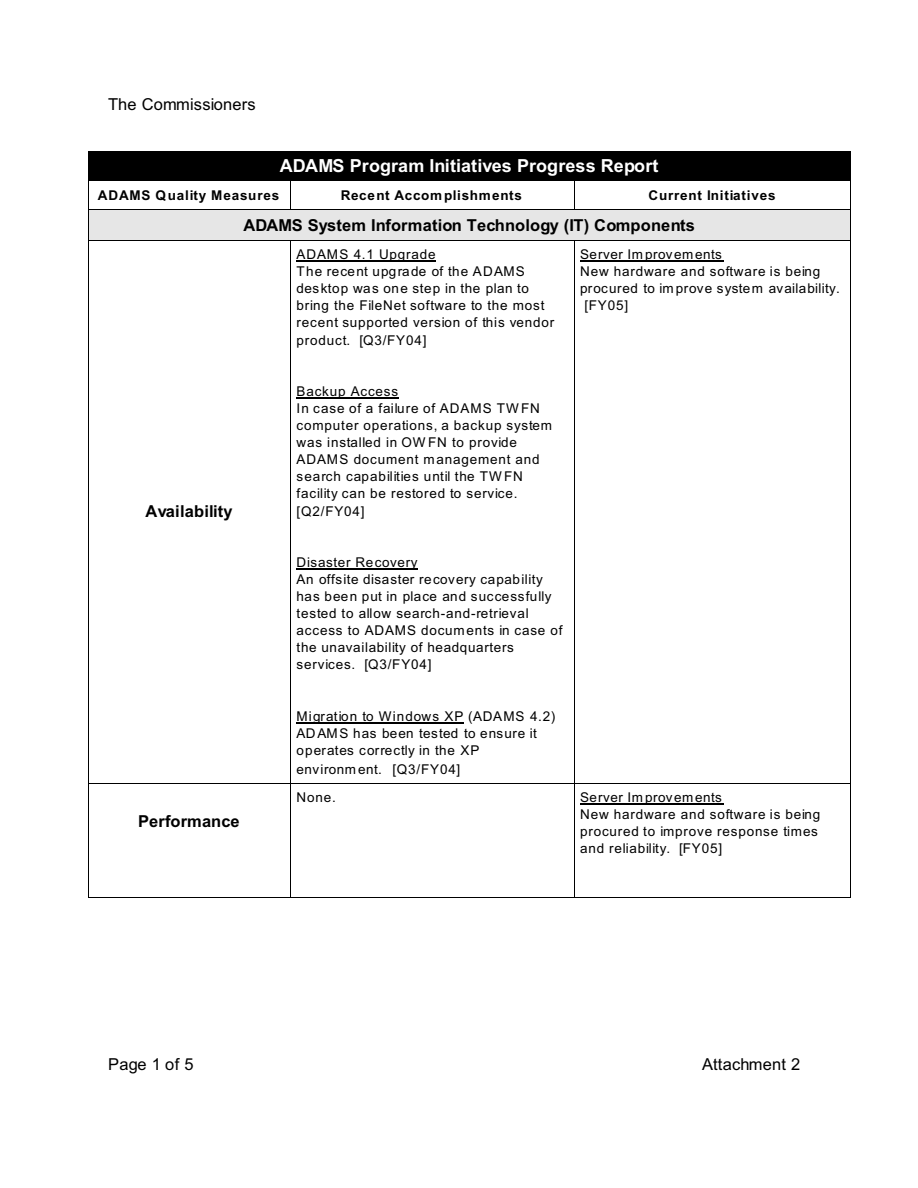
<style>
.page{position:relative;width:918px;height:1188px;background:#fff}
.page>*{position:absolute;margin:0;border:0;box-sizing:border-box;transform-origin:0 0}
.t1{font:700 18px "Arial";letter-spacing:.005em;color:#fff}
.t2{font:700 16.5px "Arial";letter-spacing:.01em;color:#000}
.t3{font:16.5px "Arial";letter-spacing:.01em;color:#000}
.t4{font:13.5px/17.1px "Arial";letter-spacing:.06em;color:#000}
.t5{font:700 13.5px "Arial";letter-spacing:.06em;color:#000}
.t6{font:13.5px "Arial";letter-spacing:.035em;color:#000}
.t7{font:13.5px "Arial";letter-spacing:.02em;color:#000}
</style>
<div class="page">
<div style="left:88px;top:151px;width:763px;height:29px;background:#000"></div>
<svg style="left:88px;top:182px;width:1px;height:27px"></svg>
<hr style="left:88px;top:181px;width:202px;height:1px;background:#000">
<svg style="left:290px;top:182px;width:1px;height:27px"></svg>
<hr style="left:290px;top:181px;width:284px;height:1px;background:#000">
<svg style="left:574px;top:182px;width:1px;height:27px"></svg>
<svg style="left:850px;top:181px;width:1px;height:28px"></svg>
<hr style="left:574px;top:181px;width:276px;height:1px;background:#000">
<div style="left:88px;top:209px;width:202px;height:31px;background:#e6e6e6"></div>
<hr style="left:88px;top:209px;width:1px;height:31px;background:#000">
<hr style="left:88px;top:209px;width:202px;height:1px;background:#000">
<div style="left:290px;top:209px;width:284px;height:31px;background:#e6e6e6"></div>
<hr style="left:290px;top:209px;width:284px;height:1px;background:#000">
<div style="left:574px;top:209px;width:277px;height:31px;background:#e6e6e6"></div>
<hr style="left:850px;top:209px;width:1px;height:31px;background:#000">
<hr style="left:574px;top:209px;width:276px;height:1px;background:#000">
<hr style="left:88px;top:240px;width:1px;height:542px;background:#000">
<hr style="left:88px;top:240px;width:202px;height:1px;background:#000">
<hr style="left:290px;top:240px;width:1px;height:542px;background:#000">
<hr style="left:290px;top:240px;width:284px;height:1px;background:#000">
<hr style="left:574px;top:240px;width:1px;height:542px;background:#000">
<hr style="left:850px;top:240px;width:1px;height:542px;background:#000">
<hr style="left:574px;top:240px;width:276px;height:1px;background:#000">
<hr style="left:88px;top:783px;width:1px;height:115px;background:#000">
<hr style="left:88px;top:783px;width:202px;height:1px;background:#000">
<hr style="left:88px;top:897px;width:202px;height:1px;background:#000">
<hr style="left:290px;top:783px;width:1px;height:115px;background:#000">
<hr style="left:290px;top:783px;width:284px;height:1px;background:#000">
<hr style="left:290px;top:897px;width:284px;height:1px;background:#000">
<hr style="left:574px;top:783px;width:1px;height:115px;background:#000">
<hr style="left:850px;top:783px;width:1px;height:115px;background:#000">
<hr style="left:574px;top:783px;width:276px;height:1px;background:#000">
<hr style="left:574px;top:897px;width:276px;height:1px;background:#000">
<hr style="left:297px;top:261px;width:139px;height:1px;background:#000">
<hr style="left:297px;top:397px;width:102px;height:2px;background:#000">
<hr style="left:297px;top:568px;width:121px;height:2px;background:#000">
<hr style="left:297px;top:722px;width:167px;height:1px;background:#000">
<hr style="left:580px;top:261px;width:143px;height:1px;background:#000">
<hr style="left:580px;top:804px;width:143px;height:1px;background:#000">
<p class="t3" style="left:108px;top:98px;width:149px">The Commissioners</p>
<h1 class="t1" style="left:280px;top:159px;width:380px">ADAMS Program Initiatives Progress Report</h1>
<p class="t5" style="left:98px;top:191px;width:183px">ADAMS Quality Measures</p>
<p class="t5" style="left:341px;top:191px;width:183px">Recent Accomplishments</p>
<p class="t5" style="left:649px;top:191px;width:129px">Current Initiatives</p>
<p class="t2" style="left:243px;top:219px;width:453px">ADAMS System Information Technology (IT) Components</p>
<p class="t2" style="left:146px;top:505px;width:89px">Availability</p>
<p class="t2" style="left:138px;top:815px;width:103px">Performance</p>
<p class="t4" style="left:297px;top:247px;width:259px">ADAMS 4.1 Upgrade<br>The recent upgrade of the ADAMS desktop was one step in the plan to bring the FileNet software to the most recent supported version of this vendor product. [Q3/FY04]</p>
<p class="t4" style="left:297px;top:384px;width:257px">Backup Access<br>In case of a failure of ADAMS TWFN computer operations, a backup system was installed in OW FN to provide<br>ADAMS document management and search capabilities until the TWFN facility can be restored to service. [Q2/FY04]</p>
<p class="t4" style="left:297px;top:555px;width:267px">Disaster Recovery<br>An offsite disaster recovery capability has been put in place and successfully tested to allow search-and-retrieval access to ADAMS documents in case of the unavailability of headquarters services. [Q3/FY04]</p>
<p class="t4" style="left:297px;top:709px;width:260px">Migration to Windows XP (ADAMS 4.2)<br>ADAMS has been tested to ensure it operates correctly in the XP</p>
<p class="t6" style="left:297px;top:764px;width:165px">environment. [Q3/FY04]</p>
<p class="t6" style="left:580px;top:249px;width:143px">Server Im provements</p>
<p class="t4" style="left:580px;top:264px;width:242px">New hardware and software is being</p>
<p class="t7" style="left:580px;top:283px;width:261px">procured to im prove system availability.</p>
<p class="t4" style="left:584px;top:298px;width:45px">[FY05]</p>
<p class="t4" style="left:297px;top:790px;width:41px">None.</p>
<p class="t4" style="left:580px;top:790px;width:242px">Server Im provements<br>New hardware and software is being procured to improve response times and reliability. [FY05]</p>
<p class="t3" style="left:108px;top:1058px;width:87px">Page 1 of 5</p>
<p class="t3" style="left:702px;top:1058px;width:100px">Attachment 2</p>
</div>
